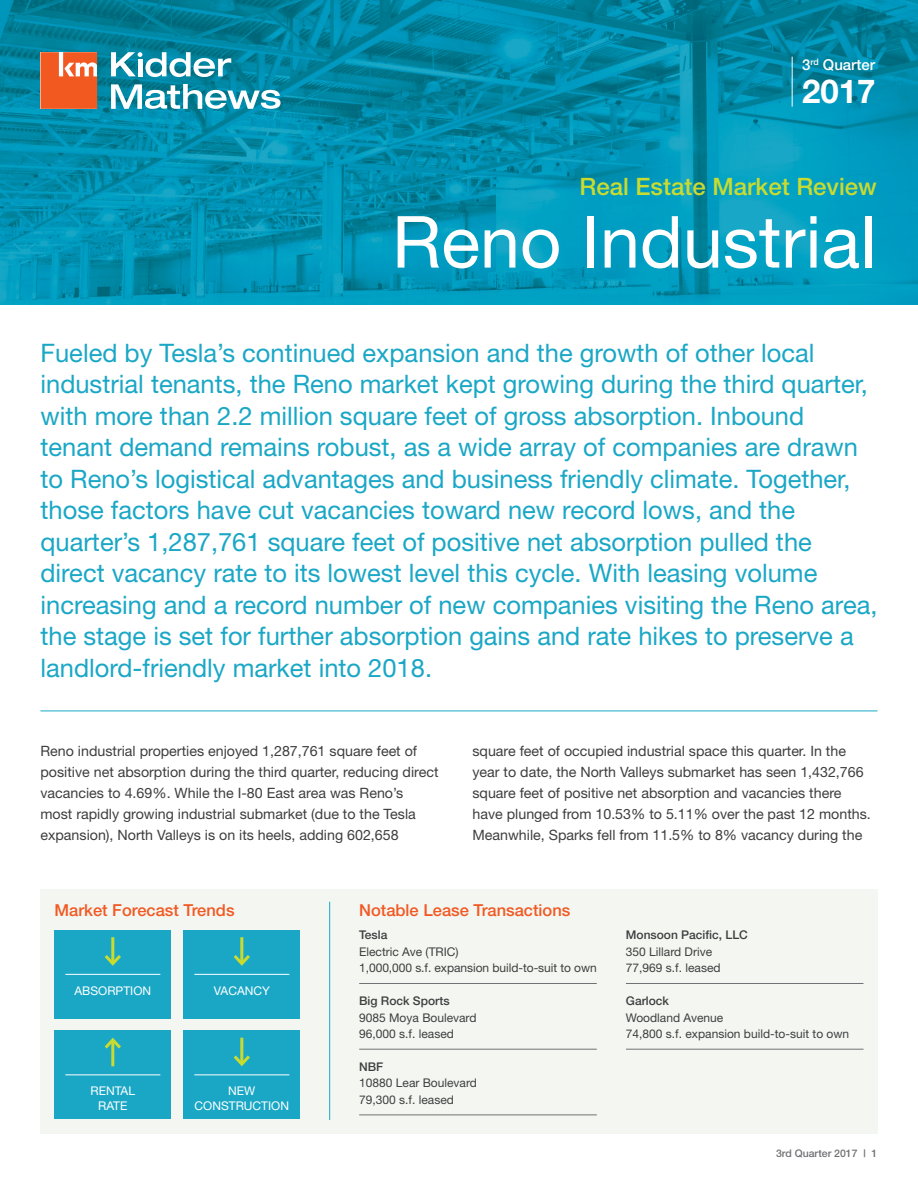
<style>
.page{position:relative;width:918px;height:1188px;background:#fff}
.page>*{position:absolute;margin:0;border:0;box-sizing:border-box;transform-origin:0 0}
.t1{font:72px "Helvetica Neue";color:#fff}
.t2{font:700 33px "Helvetica Neue";color:#fff}
.Blue_Headline_Text{font:25.5px/31.5px "Helvetica Neue";color:#1aa7c6}
.t3{font:500 24px "Helvetica Neue";color:#cadb2f}
.t4{font:500 16.5px "Helvetica Neue";color:#f15924}
.t5{font:500 15px "Helvetica Neue";color:#fff}
.Body_Text{font:14.25px/21px "Helvetica Neue";color:#3e3e3f}
.email{font:12px/16.5px "Helvetica Neue";color:#3e3e3f}
.Forecast_Trends_Text{font:12px/15px "Helvetica Neue";color:#fff;text-align:center}
.t6{font:500 10.5px "Helvetica Neue";color:#717074}
.s1{font-weight:500}
</style>
<div class="page">
<img style="left:0;top:0;width:918px;height:304px">
<hr style="left:792px;top:57px;width:1px;height:50px;background:#fff">
<svg style="left:41px;top:52px;width:56px;height:57px"></svg>
<svg style="left:111px;top:84px;width:169px;height:25px"></svg>
<svg style="left:111px;top:52px;width:120px;height:25px"></svg>
<div style="left:40px;top:889px;width:838px;height:245px;background:#f4f7f1"></div>
<hr style="left:40px;top:711px;width:838px;height:1px;background:#1aa7c6">
<hr style="left:359px;top:983px;width:238px;height:1px;background:#717074">
<hr style="left:359px;top:1049px;width:238px;height:1px;background:#717074">
<hr style="left:359px;top:1115px;width:238px;height:1px;background:#717074">
<hr style="left:626px;top:983px;width:238px;height:1px;background:#717074">
<hr style="left:626px;top:1049px;width:238px;height:1px;background:#717074">
<hr style="left:329px;top:902px;width:1px;height:218px;background:#1aa7c6">
<div style="left:55px;top:930px;width:116px;height:89px;background:#1aa7c6"></div>
<hr style="left:65px;top:974px;width:95px;height:1px;background:#fff">
<hr style="left:111px;top:937px;width:3px;height:27px;background:#cadb2f">
<svg style="left:104px;top:952px;width:17px;height:14px"></svg>
<div style="left:55px;top:1031px;width:116px;height:88px;background:#1aa7c6"></div>
<hr style="left:65px;top:1075px;width:95px;height:1px;background:#fff">
<hr style="left:111px;top:1040px;width:3px;height:26px;background:#cadb2f">
<svg style="left:104px;top:1037px;width:17px;height:15px"></svg>
<div style="left:184px;top:1031px;width:116px;height:88px;background:#1aa7c6"></div>
<hr style="left:194px;top:1075px;width:95px;height:1px;background:#fff">
<hr style="left:240px;top:1038px;width:3px;height:26px;background:#cadb2f">
<svg style="left:233px;top:1052px;width:17px;height:15px"></svg>
<div style="left:184px;top:930px;width:116px;height:89px;background:#1aa7c6"></div>
<hr style="left:194px;top:974px;width:95px;height:1px;background:#fff">
<hr style="left:240px;top:937px;width:3px;height:27px;background:#cadb2f">
<svg style="left:233px;top:952px;width:17px;height:14px"></svg>
<p class="t5" style="left:802px;top:56px;width:75px">3<sup>rd</sup> Quarter</p>
<p class="t2" style="left:802px;top:71px;width:75px">2017</p>
<p class="t3" style="left:579px;top:172px;width:299px">Real Estate Market Review</p>
<p class="t1" style="left:392px;top:199px;width:486px">Reno Industrial</p>
<p class="Blue_Headline_Text" style="left:40px;top:337px;width:839px">Fueled by Tesla’s continued expansion and the growth of other local industrial tenants, the Reno market kept growing during the third quarter, with more than 2.2 million square feet of gross absorption. Inbound tenant demand remains robust, as a wide array of companies are drawn to Reno’s logistical advantages and business friendly climate. Together, those factors have cut vacancies toward new record lows, and the quarter’s 1,287,761 square feet of positive net absorption pulled the direct vacancy rate to its lowest level this cycle. With leasing volume increasing and a record number of new companies visiting the Reno area, the stage is set for further absorption gains and rate hikes to preserve a landlord-friendly market into 2018.</p>
<p class="Body_Text" style="left:40px;top:741px;width:400px">Reno industrial properties enjoyed 1,287,761 square feet of positive net absorption during the third quarter, reducing direct vacancies to 4.69%. While the I-80 East area was Reno’s most rapidly growing industrial submarket (due to the Tesla expansion), North Valleys is on its heels, adding 602,658</p>
<p class="Body_Text" style="left:472px;top:741px;width:400px">square feet of occupied industrial space this quarter. In the year to date, the North Valleys submarket has seen 1,432,766 square feet of positive net absorption and vacancies there have plunged from 10.53% to 5.11% over the past 12 months.<br>Meanwhile, Sparks fell from 11.5% to 8% vacancy during the</p>
<p class="t4" style="left:55px;top:900px;width:182px">Market Forecast Trends</p>
<p class="Forecast_Trends_Text" style="left:75px;top:983px;width:78px">ABSORPTION</p>
<p class="Forecast_Trends_Text" style="left:214px;top:983px;width:58px">VACANCY</p>
<p class="Forecast_Trends_Text" style="left:91px;top:1083px;width:46px">RENTAL<br>RATE</p>
<p class="Forecast_Trends_Text" style="left:195px;top:1083px;width:96px">NEW<br>CONSTRUCTION</p>
<p class="t4" style="left:359px;top:900px;width:213px">Notable Lease Transactions</p>
<p class="email" style="left:359px;top:927px;width:239px"><span class="s1">Tesla<br></span>Electric Ave (TRIC)<br>1,000,000 s.f. expansion build-to-suit to own</p>
<p class="email" style="left:359px;top:992px;width:119px"><span class="s1">Big Rock Sports<br></span>9085 Moya Boulevard<br>96,000 s.f. leased</p>
<p class="email" style="left:359px;top:1058px;width:119px"><span class="s1">NBF<br></span>10880 Lear Boulevard<br>79,300 s.f. leased</p>
<p class="email" style="left:626px;top:927px;width:124px"><span class="s1">Monsoon Pacific, LLC<br></span>350 Lillard Drive<br>77,969 s.f. leased</p>
<p class="email" style="left:626px;top:992px;width:225px"><span class="s1">Garlock<br></span>Woodland Avenue<br>74,800 s.f. expansion build-to-suit to own</p>
<p class="t6" style="left:776px;top:1147px;width:103px">3rd Quarter 2017 | 1</p>
</div>
